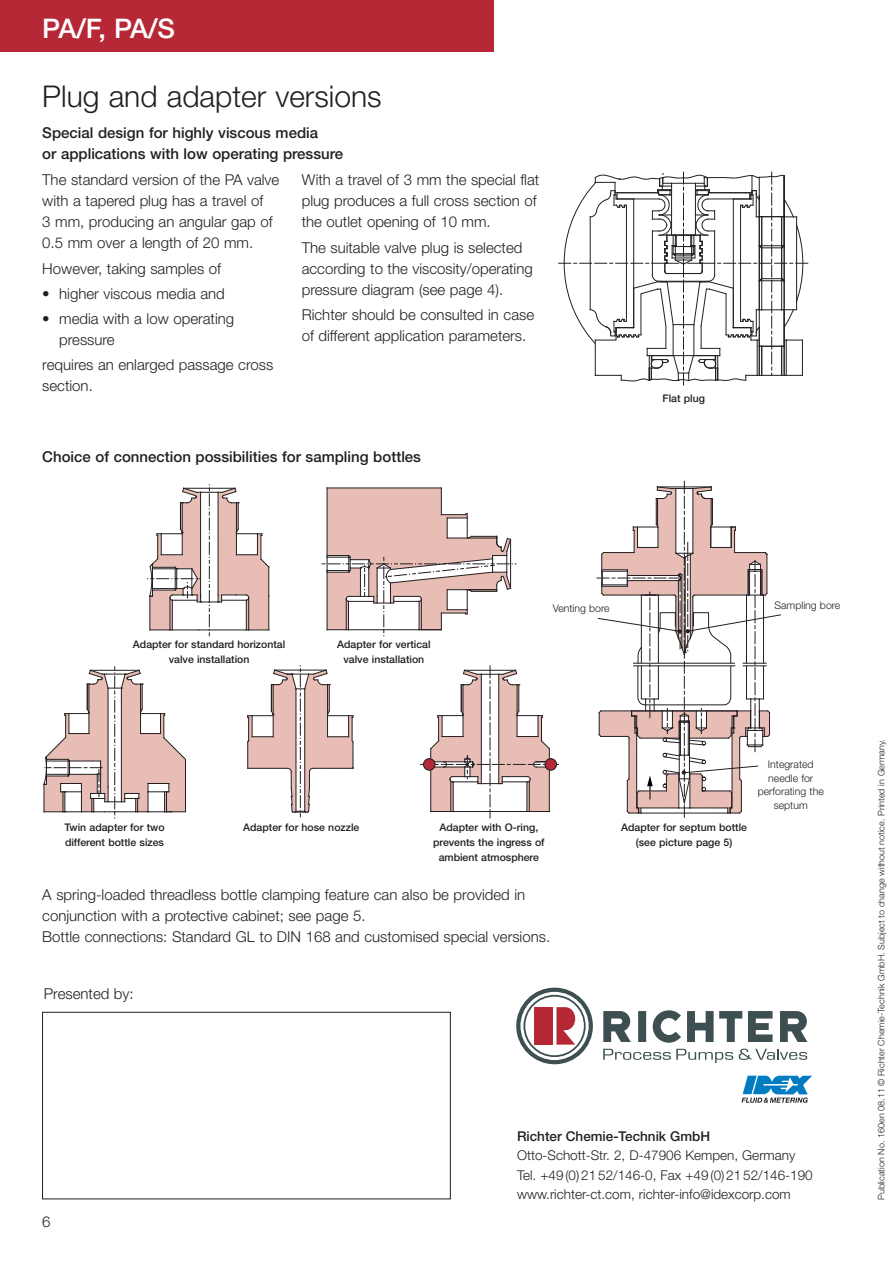
<style>
.page{position:relative;width:893px;height:1263px;background:#fff}
.page>*{position:absolute;margin:0;border:0;box-sizing:border-box;transform-origin:0 0}
.t1{font:300 30px "Helvetica Neue";color:#231f20}
.t2{font:500 27px "Helvetica Neue";color:#fff}
.t3{font:300 15px/21px "Helvetica Neue";color:#231f20}
.t4{font:500 15px/21px "Helvetica Neue";color:#231f20}
.t5{font:300 13.5px/19.5px "Helvetica Neue";color:#231f20}
.t6{font:500 13.5px "Helvetica Neue";color:#231f20}
.t7{font:500 10.5px/15px "Helvetica Neue";color:#231f20;text-align:center}
.t8{font:300 10.5px/13.5px "Helvetica Neue";color:#231f20;text-align:center}
.t9{font:300 9px "Helvetica Neue";color:#231f20}
</style>
<div class="page">
<div style="left:42px;top:1012px;width:409px;height:187px;border:1px solid #231f20"></div>
<div style="left:0;top:0;width:493px;height:51px;background:#b72837"></div>
<svg style="left:558px;top:171px;width:251px;height:215px"></svg>
<svg style="left:148px;top:485px;width:121px;height:151px"></svg>
<svg style="left:321px;top:488px;width:195px;height:148px"></svg>
<svg style="left:420px;top:666px;width:139px;height:152px"></svg>
<div style="left:423px;top:759px;width:12px;height:11px;background:#b72837;border-radius:50%"></div>
<div style="left:423px;top:758px;width:12px;height:13px;border:1px solid #231f20;border-radius:50%"></div>
<div style="left:545px;top:759px;width:11px;height:11px;background:#b72837;border-radius:50%"></div>
<div style="left:545px;top:758px;width:12px;height:13px;border:1px solid #231f20;border-radius:50%"></div>
<svg style="left:43px;top:666px;width:143px;height:152px"></svg>
<svg style="left:247px;top:666px;width:107px;height:152px"></svg>
<svg style="left:597px;top:481px;width:184px;height:336px"></svg>
<svg style="left:603px;top:1049px;width:130px;height:14px"></svg>
<svg style="left:739px;top:1049px;width:68px;height:11px"></svg>
<svg style="left:516px;top:988px;width:77px;height:76px"></svg>
<svg style="left:603px;top:1011px;width:28px;height:31px"></svg>
<div style="left:638px;top:1011px;width:8px;height:31px;background:#3d4f51"></div>
<svg style="left:653px;top:1010px;width:28px;height:33px"></svg>
<svg style="left:719px;top:1011px;width:23px;height:31px"></svg>
<svg style="left:780px;top:1011px;width:27px;height:31px"></svg>
<svg style="left:687px;top:1011px;width:26px;height:31px"></svg>
<svg style="left:748px;top:1011px;width:24px;height:31px"></svg>
<div style="left:534px;top:1007px;width:19px;height:38px;background:#b72837"></div>
<svg style="left:741px;top:1076px;width:71px;height:27px"></svg>
<h2 class="t2" style="left:42px;top:19px;width:134px">PA/F, PA/S</h2>
<h1 class="t1" style="left:42px;top:85px;width:341px">Plug and adapter versions</h1>
<p class="t4" style="left:42px;top:124px;width:302px">Special design for highly viscous media<br>or applications with low operating pressure</p>
<p class="t3" style="left:42px;top:171px;width:238px">The standard version of the PA valve with a tapered plug has a travel of<br>3 mm, producing an angular gap of<br>0.5 mm over a length of 20 mm.</p>
<p class="t3" style="left:42px;top:259px;width:180px">However, taking samples of</p>
<p class="t3" style="left:42px;top:284px;width:184px">• higher viscous media and</p>
<p class="t3" style="left:59px;top:310px;width:177px;text-indent:-17px">• media with a low operating pressure</p>
<p class="t3" style="left:42px;top:356px;width:232px">requires an enlarged passage cross section.</p>
<p class="t3" style="left:302px;top:171px;width:239px">With a travel of 3 mm the special flat plug produces a full cross section of the outlet opening of 10 mm.</p>
<p class="t3" style="left:302px;top:238px;width:232px">The suitable valve plug is selected according to the viscosity/operating pressure diagram (see page 4).</p>
<p class="t3" style="left:302px;top:305px;width:234px">Richter should be consulted in case of different application parameters.</p>
<p class="t4" style="left:42px;top:447px;width:380px">Choice of connection possibilities for sampling bottles</p>
<p class="t7" style="left:662px;top:392px;width:44px">Flat plug</p>
<p class="t7" style="left:133px;top:638px;width:154px">Adapter for standard horizontal valve installation</p>
<p class="t7" style="left:337px;top:638px;width:95px">Adapter for vertical valve installation</p>
<p class="t8" style="left:553px;top:603px;width:58px">Venting bore</p>
<p class="t8" style="left:774px;top:599px;width:67px">Sampling bore</p>
<p class="t7" style="left:65px;top:821px;width:102px;text-align:left">Twin adapter for two different bottle sizes</p>
<p class="t7" style="left:243px;top:821px;width:118px">Adapter for hose nozzle</p>
<p class="t7" style="left:433px;top:821px;width:113px">Adapter with O-ring, prevents the ingress of ambient atmosphere</p>
<p class="t7" style="left:621px;top:821px;width:127px">Adapter for septum bottle (see picture page 5)</p>
<p class="t3" style="left:42px;top:885px;width:509px">A spring-loaded threadless bottle clamping feature can also be provided in conjunction with a protective cabinet; see page 5.<br>Bottle connections: Standard GL to DIN 168 and customised special versions.</p>
<p class="t8" style="left:758px;top:759px;width:68px">Integrated needle for perforating the septum</p>
<p class="t3" style="left:44px;top:984px;width:91px">Presented by:</p>
<p class="t3" style="left:42px;top:1212px;width:10px">6</p>
<p class="t6" style="left:517px;top:1131px;width:195px">Richter Chemie-Technik GmbH</p>
<p class="t5" style="left:517px;top:1147px;width:297px">Otto-Schott-Str. 2, D-47906 Kempen, Germany<br>Tel. +49 (0) 21 52/146-0, Fax +49 (0) 21 52/146-190 www.richter-ct.com, richter-info@idexcorp.com</p>
<p class="t9" style="left:878px;top:1200px;width:462px;rotate:-90deg">Publication No. 160en 08.11 © Richter Chemie-Technik GmbH. Subject to change without notice. Printed in Germany.</p>
</div>
